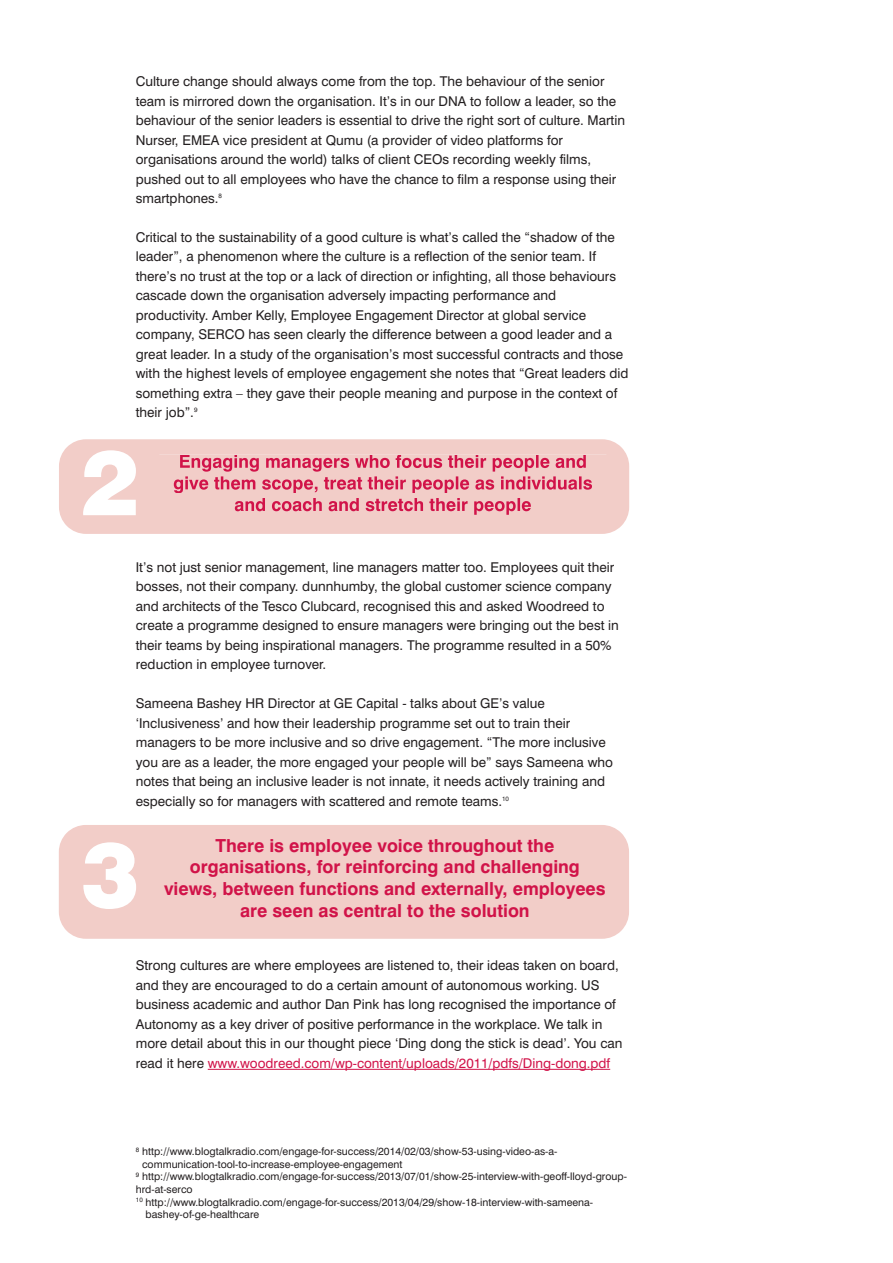
<style>
.page{position:relative;width:893px;height:1263px;background:#fff}
.page>*{position:absolute;margin:0;border:0;box-sizing:border-box;transform-origin:0 0}
.t1{font:900 90px "Swiss 721 BT";color:#fff}
.t2{font:700 18px/21.6px "Swiss 721 BT";color:#d11349;text-align:center}
.t3{font:13.5px/19.5px "Swiss 721 BT";color:#231f20}
.t4{font:10.5px "Swiss 721 BT";color:#231f20}
.s1{color:#d11349}
</style>
<div class="page">
<hr style="left:208px;top:1069px;width:402px;height:1px;background:#d11349">
<div style="left:59px;top:825px;width:570px;height:114px;background:#f2cdc8"></div>
<div style="left:59px;top:439px;width:570px;height:95px;background:#f2cdc8"></div>
<svg style="left:159px;top:455px;width:447px;height:64px;background:#ebabb0"></svg>
<svg style="left:174px;top:455px;width:200px;height:56px;background:#e99da7"></svg>
<p class="t3" style="left:136px;top:73px;width:491px">Culture change should always come from the top. The behaviour of the senior team is mirrored down the organisation. It’s in our DNA to follow a leader, so the behaviour of the senior leaders is essential to drive the right sort of culture. Martin Nurser, EMEA vice president at Qumu (a provider of video platforms for organisations around the world) talks of client CEOs recording weekly films, pushed out to all employees who have the chance to film a response using their smartphones.<sup>8</sup></p>
<p class="t3" style="left:136px;top:229px;width:494px">Critical to the sustainability of a good culture is what’s called the “shadow of the leader”, a phenomenon where the culture is a reflection of the senior team. If there’s no trust at the top or a lack of direction or infighting, all those behaviours cascade down the organisation adversely impacting performance and productivity. Amber Kelly, Employee Engagement Director at global service company, SERCO has seen clearly the difference between a good leader and a great leader. In a study of the organisation’s most successful contracts and those with the highest levels of employee engagement she notes that “Great leaders did something extra – they gave their people meaning and purpose in the context of their job”.<sup>9</sup></p>
<h1 class="t1" style="left:81px;top:445px;width:61px">2</h1>
<p class="t3" style="left:136px;top:559px;width:485px">It’s not just senior management, line managers matter too. Employees quit their bosses, not their company. dunnhumby, the global customer science company and architects of the Tesco Clubcard, recognised this and asked Woodreed to create a programme designed to ensure managers were bringing out the best in their teams by being inspirational managers. The programme resulted in a 50% reduction in employee turnover.</p>
<p class="t3" style="left:136px;top:695px;width:479px">Sameena Bashey HR Director at GE Capital - talks about GE’s value ‘Inclusiveness’ and how their leadership programme set out to train their managers to be more inclusive and so drive engagement. “The more inclusive you are as a leader, the more engaged your people will be” says Sameena who notes that being an inclusive leader is not innate, it needs actively training and especially so for managers with scattered and remote teams.<sup>10</sup></p>
<h1 class="t1" style="left:80px;top:837px;width:61px">3</h1>
<h2 class="t2" style="left:164px;top:836px;width:443px">There is employee voice throughout the organisations, for reinforcing and challenging views, between functions and externally, employees are seen as central to the solution</h2>
<p class="t3" style="left:136px;top:957px;width:488px">Strong cultures are where employees are listened to, their ideas taken on board, and they are encouraged to do a certain amount of autonomous working. US business academic and author Dan Pink has long recognised the importance of Autonomy as a key driver of positive performance in the workplace. We talk in more detail about this in our thought piece ‘Ding dong the stick is dead’. You can read it here <span class="s1">www.woodreed.com/wp-content/uploads/2011/pdfs/Ding-dong.pdf</span></p>
<p class="t4" style="left:136px;top:1148px;width:423px"><sup>8</sup> http://www.blogtalkradio.com/engage-for-success/2014/02/03/show-53-using-video-as-a-</p>
<p class="t4" style="left:142px;top:1160px;width:262px">communication-tool-to-increase-employee-engagement</p>
<p class="t4" style="left:136px;top:1173px;width:493px"><sup>9</sup> http://www.blogtalkradio.com/engage-for-success/2013/07/01/show-25-interview-with-geoff-lloyd-group-</p>
<p class="t4" style="left:136px;top:1185px;width:58px">hrd-at-serco</p>
<p class="t4" style="left:136px;top:1198px;width:459px"><sup>10</sup> http://www.blogtalkradio.com/engage-for-success/2013/04/29/show-18-interview-with-sameena-</p>
<p class="t4" style="left:146px;top:1211px;width:115px">bashey-of-ge-healthcare</p>
</div>
